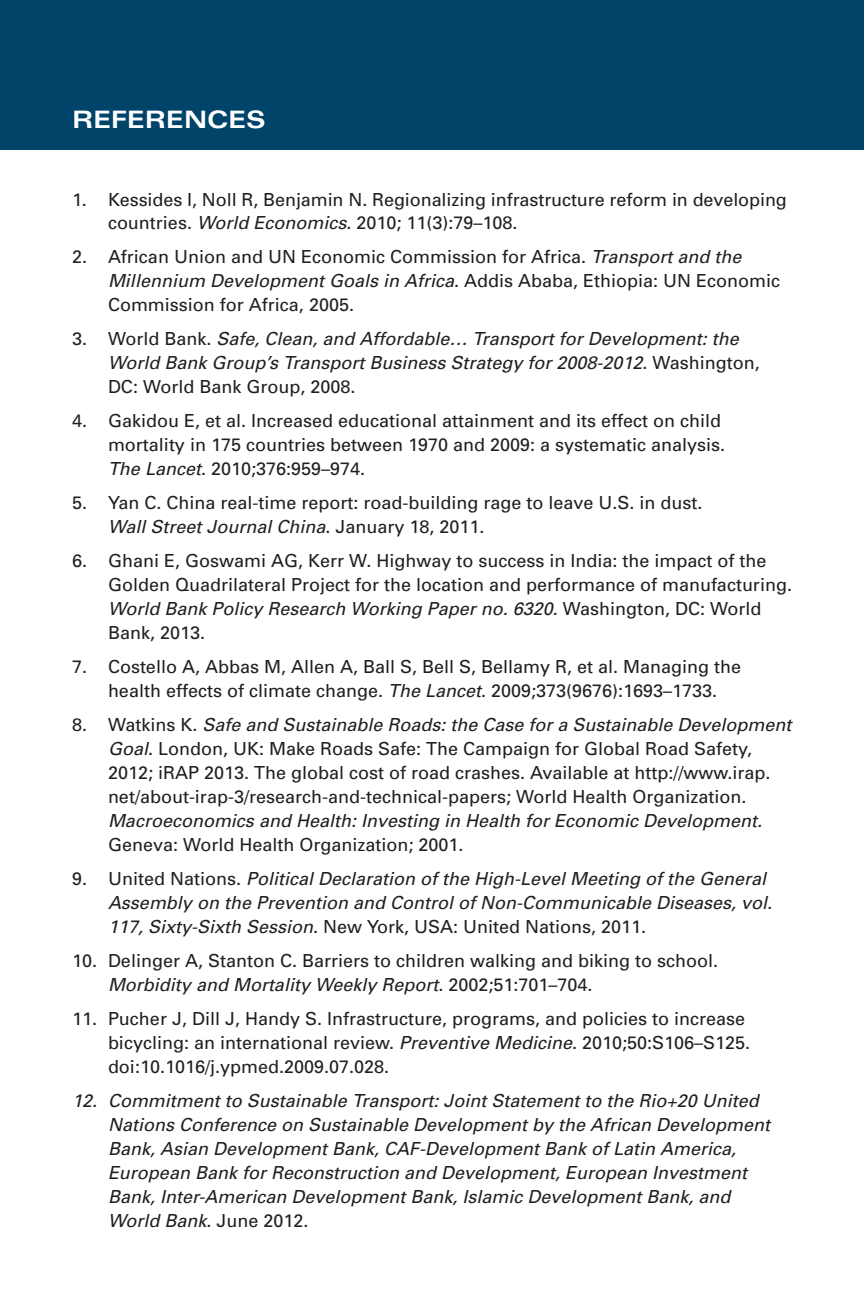
<style>
.page{position:relative;width:864px;height:1296px;background:#fff}
.page>*{position:absolute;margin:0;border:0;box-sizing:border-box;transform-origin:0 0}
.t1{font:700 expanded 24px "Univers LT Std";color:#fff}
.t2{font:18px/24px "Univers";color:#231f20}
.t3{font:italic 18px/24px "Univers";color:#231f20}
.s1{font-style:italic}
.s2{font-style:normal}
</style>
<div class="page">
<div style="left:0;top:0;width:864px;height:150px;background:#00446a"></div>
<h1 class="t1" style="left:72px;top:106px;width:195px">REFERENCES</h1>
<p class="t2" style="left:108px;top:187px;width:680px;text-indent:-36px">1. Kessides I, Noll R, Benjamin N . Regionalizing infrastructure reform in developing countries. <span class="s1">World Economics</span>. 2010; 11(3):79–108.</p>
<p class="t2" style="left:108px;top:245px;width:674px;text-indent:-36px">2. African Union and UN Economic Commission for Africa. <span class="s1">Transport and the<br>Millennium Development Goals in Africa</span>. Addis Ababa, Ethiopia: UN Economic<br>Commission for Africa, 2005.</p>
<p class="t3" style="left:108px;top:327px;width:653px;text-indent:-36px"><span class="s2">3. World Bank.</span> Safe, Clean, and Affordable… Transport for Development: the<br>World Bank Group’s Transport Business Strategy for 2008-2012<span class="s2">. Washington,<br>DC: World Bank Group, 2008.</span></p>
<p class="t2" style="left:108px;top:409px;width:619px;text-indent:-36px">4. Gakidou E, et al. Increased educational attainment and its effect on child mortality in 175 countries between 1970 and 2009: a systematic analysis.<br><span class="s1">The Lancet</span>. 2010;376:959–974.</p>
<p class="t2" style="left:108px;top:491px;width:596px;text-indent:-36px">5. Yan C. China real-time report: road-building rage to leave U.S. in dust.<br><span class="s1">Wall Street Journal China</span>. January 18, 2011.</p>
<p class="t2" style="left:108px;top:549px;width:686px;text-indent:-36px">6. Ghani E, Goswami AG, Kerr W. Highway to success in India: the impact of the Golden Quadrilateral Project for the location and performance of manufacturing.<br><span class="s1">World Bank Policy Research Working Paper no. 6320</span>. Washington, DC: World Bank, 2013.</p>
<p class="t2" style="left:108px;top:655px;width:635px;text-indent:-36px">7. Costello A, Abbas M, Allen A, Ball S, Bell S, Bellamy R, et al. Managing the health effects of climate change. <span class="s1">The Lancet</span>. 2009;373(9676):1693–1733.</p>
<p class="t2" style="left:108px;top:713px;width:685px;text-indent:-36px">8. Watkins K. <span class="s1">Safe and Sustainable Roads: the Case for a Sustainable Development<br>Goal</span>. London, UK: Make Roads Safe: The Campaign for Global Road Safety,<br>2012; iRAP</p>
<p class="t2" style="left:108px;top:761px;width:664px;text-indent:96px">2013. The global cost of road crashes. Available at http://www.irap. net/about-irap-3/research-and-technical-papers; World Health Organization.</p>
<p class="t3" style="left:108px;top:809px;width:656px">Macroeconomics and Health: Investing in Health for Economic Development.</p>
<p class="t2" style="left:108px;top:833px;width:357px">Geneva: World Health Organization; 2001.</p>
<p class="t3" style="left:108px;top:867px;width:666px;text-indent:-36px"><span class="s2">9. United N ations.</span> Political Declaration of the High-Level Meeting of the General<br>Assembly on the Prevention and Control of Non-Communicable Diseases, vol.<br>117, Sixty-Sixth Session<span class="s2">. N ew York, USA: United N ations, 2011.</span></p>
<p class="t2" style="left:108px;top:949px;width:612px;text-indent:-36px">10. Delinger A, Stanton C. Barriers to children walking and biking to school.<br><span class="s1">Morbidity and Mortality Weekly Report</span>. 2002;51:701–704.</p>
<p class="t2" style="left:108px;top:1007px;width:644px;text-indent:-36px">11. Pucher J, Dill J, Handy S. Infrastructure, programs, and policies to increase bicycling: an international review. <span class="s1">Preventive Medicine</span>. 2010;50:S106–S125. doi:10.1016/j.ypmed.2009.07.028.</p>
<p class="t3" style="left:108px;top:1089px;width:664px;text-indent:-36px">12. Commitment to Sustainable Transport: Joint Statement to the Rio+20 United Nations Conference on Sustainable Development by the African Development Bank, Asian Development Bank, CAF-Development Bank of Latin America, European Bank for Reconstruction and Development, European Investment Bank, Inter-American Development Bank, Islamic Development Bank, and World Bank<span class="s2">. June 2012.</span></p>
</div>
